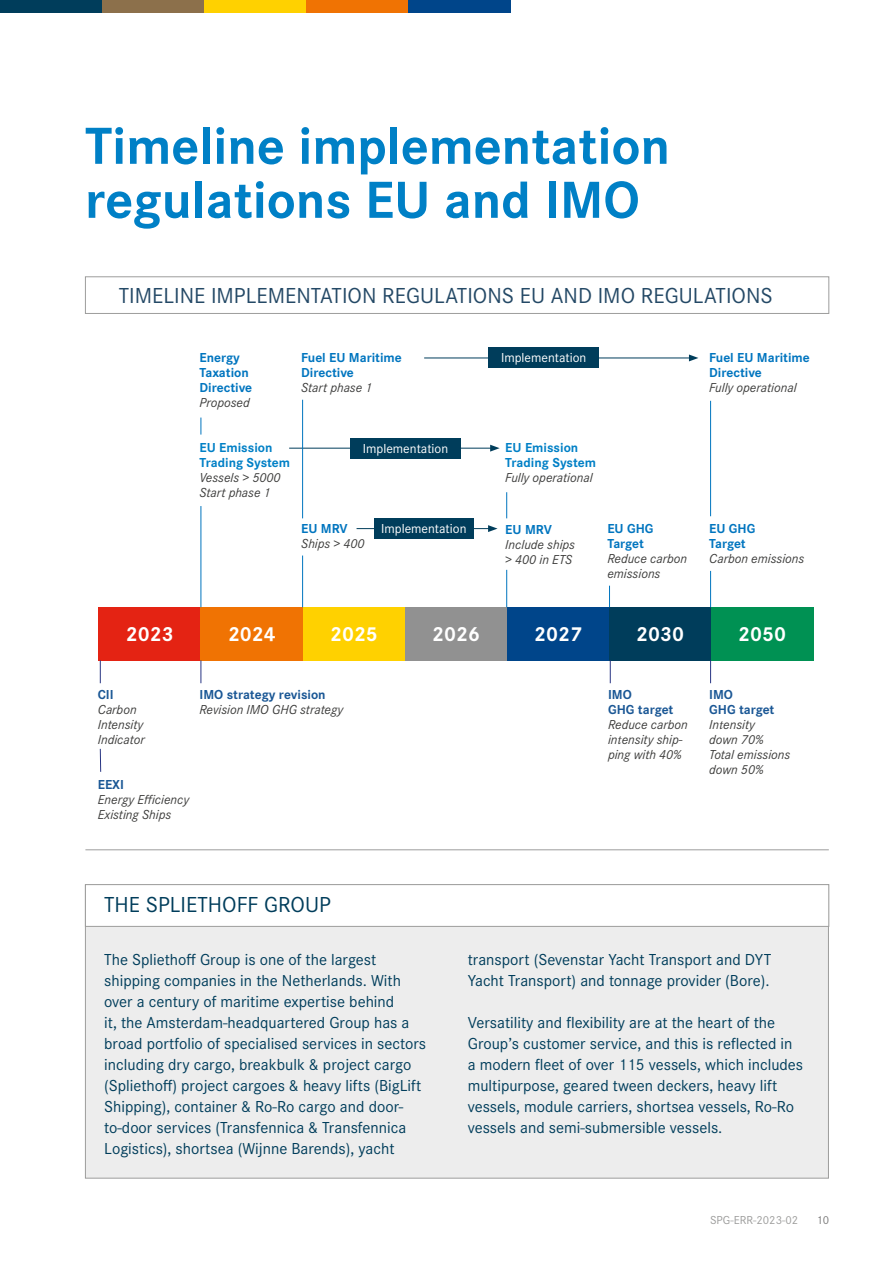
<style>
.page{position:relative;width:893px;height:1263px;background:#fff}
.page>*{position:absolute;margin:0;border:0;box-sizing:border-box;transform-origin:0 0}
.t1{font:700 54px/54px "Corporate S";color:#0080c6}
.t2{font:22.5px "Corporate S";color:#244966}
.t3{font:22.5px "Corporate S";color:#003d5b}
.t4{font:700 21px "Corporate S";color:#fff}
.t5{font:16.5px/21px "Corporate S";color:#003d5b}
.t6{font:italic 13.5px/15px "Corporate S";color:#3c3c3b}
.t7{font:700 13.5px/15px "Corporate S";color:#0075bf}
.t8{font:700 13.5px/15px "Corporate S";color:#0080c6}
.t9{font:13.5px "Corporate S";color:#fff}
.t10{font:700 13.5px/15px "Corporate S";color:#1a5795}
.t11{font:12px "Corporate S";color:#9d9d9c}
.t12{font:12px "Corporate S";color:#7c7b7b}
.s1{font-family:"Minion Pro"}
.s2{font-weight:700;font-style:normal;color:#1a5795}
</style>
<div class="page">
<hr style="left:85px;top:849px;width:744px;height:1px;background:#9d9d9c">
<div style="left:85px;top:276px;width:744px;height:38px;background:#fff;border:1px solid #9d9d9c"></div>
<div style="left:99px;top:607px;width:102px;height:53px;background:#e42313"></div>
<div style="left:201px;top:607px;width:102px;height:53px;background:#f07303"></div>
<div style="left:303px;top:607px;width:102px;height:53px;background:#ffd100"></div>
<div style="left:405px;top:607px;width:102px;height:53px;background:#919191"></div>
<div style="left:507px;top:607px;width:102px;height:53px;background:#00458a"></div>
<div style="left:609px;top:607px;width:102px;height:53px;background:#003d5b"></div>
<div style="left:711px;top:607px;width:102px;height:53px;background:#009153"></div>
<div style="left:0;top:0;width:102px;height:12px;background:#003d5b"></div>
<div style="left:102px;top:0;width:102px;height:12px;background:#8c704b"></div>
<div style="left:204px;top:0;width:102px;height:12px;background:#ffd100"></div>
<div style="left:306px;top:0;width:102px;height:12px;background:#f07303"></div>
<div style="left:408px;top:0;width:102px;height:12px;background:#00458a"></div>
<hr style="left:201px;top:506px;width:1px;height:101px;background:#0075bf">
<hr style="left:302px;top:555px;width:1px;height:52px;background:#0075bf">
<svg style="left:201px;top:418px;width:1px;height:17px"></svg>
<hr style="left:289px;top:448px;width:204px;height:1px;background:#003d5b">
<svg style="left:490px;top:445px;width:10px;height:7px"></svg>
<hr style="left:506px;top:570px;width:1px;height:37px;background:#0075bf">
<hr style="left:302px;top:400px;width:1px;height:118px;background:#0075bf">
<svg style="left:506px;top:492px;width:1px;height:26px"></svg>
<hr style="left:710px;top:401px;width:1px;height:115px;background:#0075bf">
<svg style="left:609px;top:586px;width:1px;height:21px"></svg>
<hr style="left:710px;top:571px;width:1px;height:36px;background:#0075bf">
<div style="left:350px;top:438px;width:111px;height:20px;background:#003d5b"></div>
<hr style="left:424px;top:358px;width:267px;height:1px;background:#003d5b">
<svg style="left:689px;top:354px;width:9px;height:7px"></svg>
<div style="left:488px;top:348px;width:111px;height:20px;background:#003d5b"></div>
<hr style="left:357px;top:528px;width:133px;height:1px;background:#003d5b">
<svg style="left:488px;top:525px;width:10px;height:7px"></svg>
<div style="left:374px;top:518px;width:100px;height:21px;background:#003d5b"></div>
<svg style="left:100px;top:660px;width:1px;height:23px"></svg>
<svg style="left:100px;top:749px;width:1px;height:23px"></svg>
<svg style="left:201px;top:660px;width:1px;height:23px"></svg>
<svg style="left:610px;top:660px;width:1px;height:23px"></svg>
<svg style="left:710px;top:660px;width:1px;height:23px"></svg>
<div style="left:85px;top:885px;width:744px;height:293px;background:#ededed;border:1px solid #9d9d9c"></div>
<div style="left:85px;top:884px;width:744px;height:43px;background:#fff;border:1px solid #9d9d9c"></div>
<h1 class="t1" style="left:85px;top:117px;width:586px">Timeline implementation regulations EU and IMO</h1>
<h2 class="t2" style="left:119px;top:281px;width:656px">TIMELINE IMPLEMENTATION REGULATIONS EU AND IMO REGULATIONS</h2>
<p class="t7" style="left:199px;top:350px;width:54px">Energy<br>Taxation<br>Directive</p>
<p class="t6" style="left:199px;top:395px;width:52px">Proposed</p>
<p class="t8" style="left:199px;top:440px;width:92px">EU Emission<br>Trading System</p>
<p class="t6" style="left:199px;top:470px;width:83px">Vessels &gt; 5000<br>Start phase 1</p>
<p class="t7" style="left:301px;top:350px;width:102px">Fuel EU Maritime<br>Directive</p>
<p class="t6" style="left:301px;top:380px;width:73px">Start phase 1</p>
<p class="t9" style="left:363px;top:439px;width:87px">Implementation</p>
<p class="t7" style="left:301px;top:521px;width:48px">EU MRV</p>
<p class="t6" style="left:301px;top:536px;width:65px">Ships &gt; 400</p>
<p class="t9" style="left:381px;top:520px;width:87px">Implementation</p>
<p class="t9" style="left:501px;top:349px;width:87px">Implementation</p>
<p class="t8" style="left:505px;top:440px;width:92px">EU Emission<br>Trading System</p>
<p class="t6" style="left:505px;top:470px;width:89px">Fully operational</p>
<p class="t7" style="left:505px;top:522px;width:48px">EU MRV</p>
<p class="t6" style="left:505px;top:537px;width:71px">Include ships &gt; 400 in ETS</p>
<p class="t7" style="left:607px;top:521px;width:48px">EU GHG<br>Target</p>
<p class="t6" style="left:607px;top:551px;width:81px">Reduce carbon emissions</p>
<p class="t7" style="left:709px;top:350px;width:102px">Fuel EU Maritime<br>Directive</p>
<p class="t6" style="left:709px;top:380px;width:89px">Fully operational</p>
<p class="t7" style="left:709px;top:521px;width:48px">EU GHG<br>Target</p>
<p class="t6" style="left:709px;top:551px;width:97px">Carbon emissions</p>
<p class="t4" style="left:126px;top:619px;width:49px">2023</p>
<p class="t4" style="left:228px;top:619px;width:49px">2024</p>
<p class="t4" style="left:330px;top:619px;width:49px">2025</p>
<p class="t4" style="left:432px;top:619px;width:49px">2026</p>
<p class="t4" style="left:534px;top:619px;width:49px">2027</p>
<p class="t4" style="left:636px;top:619px;width:49px">2030</p>
<p class="t4" style="left:738px;top:619px;width:49px">2050</p>
<p class="t10" style="left:98px;top:686px;width:17px">CII</p>
<p class="t6" style="left:98px;top:701px;width:48px">Carbon<br>Intensity<br>Indicator</p>
<p class="t10" style="left:98px;top:776px;width:28px">EEXI</p>
<p class="t6" style="left:98px;top:791px;width:93px">Energy Efficiency<br>Existing Ships</p>
<p class="t10" style="left:199px;top:686px;width:128px">IMO strategy revision</p>
<p class="t6" style="left:199px;top:701px;width:145px">Revision IMO GHG strategy</p>
<h2 class="t3" style="left:104px;top:890px;width:228px">THE SPLIETHOFF GROUP</h2>
<p class="t5" style="left:104px;top:948px;width:323px">The Spliethoff Group is one of the largest shipping companies in the Netherlands. With over a century of maritime expertise behind<br>it, the Amsterdam-headquartered Group has a broad portfolio of specialised services in sectors including dry cargo, breakbulk &amp; project cargo (Spliethoff) project cargoes &amp; heavy lifts (BigLift Shipping), container &amp; Ro-Ro cargo and door&shy;to-door services (Transfennica &amp; Transfennica Logistics), shortsea (Wijnne Barends), yacht</p>
<p class="t10" style="left:608px;top:686px;width:67px">IMO<br>GHG target</p>
<p class="t6" style="left:608px;top:716px;width:81px">Reduce carbon in<span class="s1">t</span>ensity ship&shy;ping with 40%</p>
<p class="t6" style="left:709px;top:686px;width:83px"><span class="s2">IMO<br>GHG target<br></span>In<span class="s1">t</span>ensity<br>down 70%<br>Total emissions down 50%</p>
<p class="t5" style="left:468px;top:948px;width:305px">transport (Sevenstar Yacht Transport and DYT<br>Yacht Transport) and tonnage provider (Bore).</p>
<p class="t5" style="left:468px;top:1011px;width:337px">Versatility and flexibility are at the heart of the Group’s customer service, and this is reflected in a modern fleet of over 115 vessels, which includes multipurpose, geared tween deckers, heavy lift vessels, module carriers, shortsea vessels, Ro-Ro vessels and semi-submersible vessels.</p>
<p class="t11" style="left:710px;top:1212px;width:90px">SPG-ERR-2023-02</p>
<p class="t12" style="left:816px;top:1212px;width:14px">10</p>
</div>
